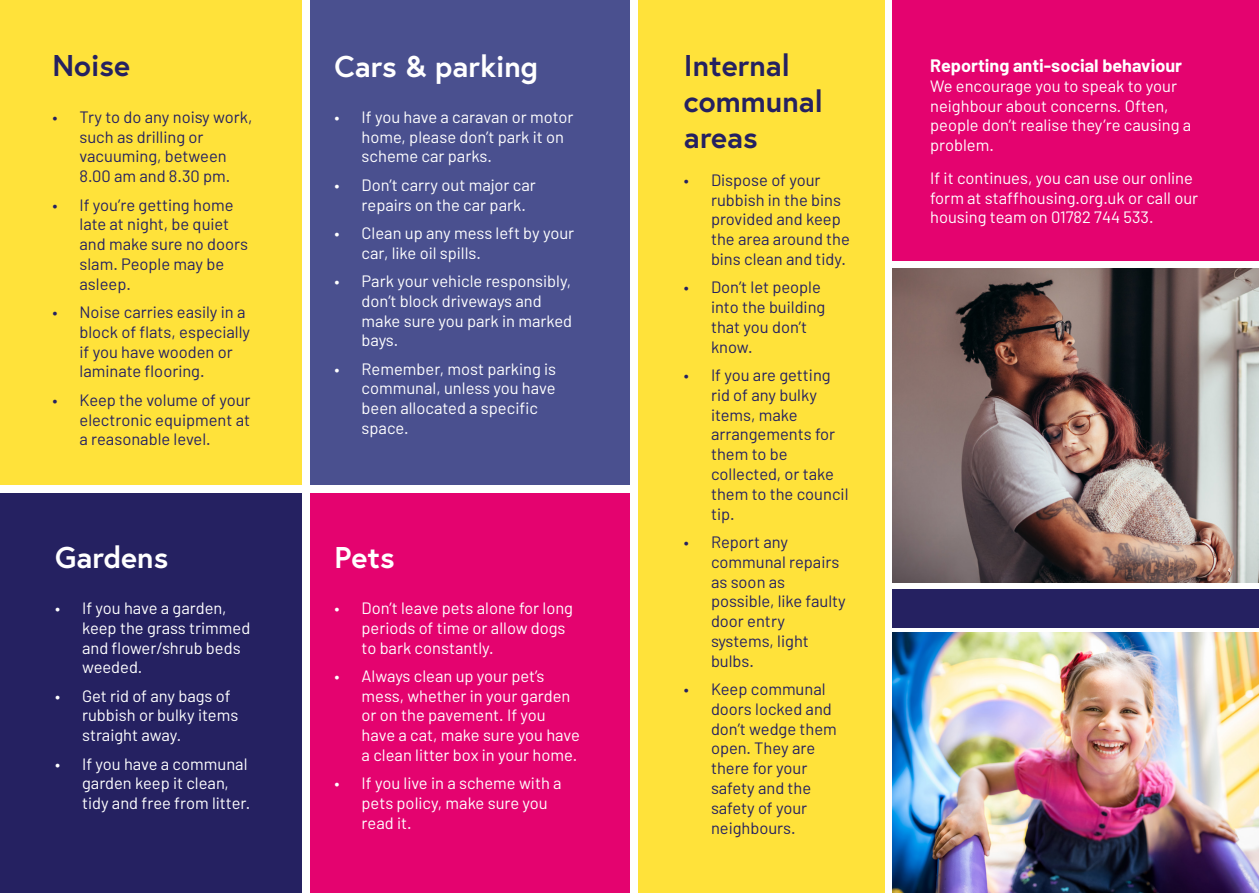
<style>
.page{position:relative;width:1259px;height:893px;background:#fff}
.page>*{position:absolute;margin:0;border:0;box-sizing:border-box;transform-origin:0 0}
.t1{font:700 30px/36px "Europa";color:#252161}
.t2{font:700 30px "Europa";color:#fff}
.t3{font:700 18px "Barlow";color:#fff}
.t4{font:16.5px/19.8px "Barlow";color:#fff}
.t5{font:16.5px/19.8px "Barlow";color:#252161}
</style>
<div class="page">
<div style="left:0;top:0;width:302px;height:485px;background:#ffe23a"></div>
<div style="left:310px;top:0;width:319px;height:485px;background:#4a508f"></div>
<div style="left:310px;top:494px;width:319px;height:399px;background:#e4036f"></div>
<div style="left:892px;top:1px;width:367px;height:260px;background:#e4036f"></div>
<div style="left:0;top:494px;width:302px;height:399px;background:#252161"></div>
<div style="left:892px;top:589px;width:367px;height:38px;background:#252161"></div>
<div style="left:638px;top:0;width:246px;height:893px;background:#ffe23a"></div>
<img style="left:892px;top:269px;width:367px;height:314px">
<img style="left:892px;top:633px;width:367px;height:260px">
<p class="t1" style="left:52px;top:47px;width:79px">Noise</p>
<p class="t5" style="left:79px;top:107px;width:174px;text-indent:-27px">• Try to do any noisy work, such as drilling or vacuuming, between<br>8.00 am and 8.30 pm.</p>
<p class="t5" style="left:79px;top:194px;width:170px;text-indent:-27px">• If you’re getting home late at night, be quiet and make sure no doors slam. People may be asleep.</p>
<p class="t5" style="left:79px;top:302px;width:172px;text-indent:-27px">• Noise carries easily in a block of flats, especially if you have wooden or laminate flooring.</p>
<p class="t5" style="left:79px;top:389px;width:173px;text-align:justify;text-indent:-27px">• Keep the volume of your electronic equipment at a reasonable level.</p>
<p class="t2" style="left:55px;top:537px;width:115px">Gardens</p>
<p class="t4" style="left:82px;top:598px;width:170px;text-indent:-27px">• If you have a garden, keep the grass trimmed and flower/shrub beds weeded.</p>
<p class="t4" style="left:82px;top:685px;width:158px;text-indent:-27px">• Get rid of any bags of rubbish or bulky items straight away.</p>
<p class="t4" style="left:82px;top:753px;width:170px;text-indent:-27px">• If you have a communal garden keep it clean, tidy and free from litter.</p>
<p class="t2" style="left:334px;top:46px;width:205px">Cars &amp; parking</p>
<p class="t4" style="left:361px;top:107px;width:213px;text-indent:-27px">• If you have a caravan or motor home, please don’t park it on scheme car parks.</p>
<p class="t4" style="left:361px;top:174px;width:176px;text-indent:-27px">• Don’t carry out major car repairs on the car park.</p>
<p class="t4" style="left:361px;top:223px;width:214px;text-indent:-27px">• Clean up any mess left by your car, like oil spills.</p>
<p class="t4" style="left:361px;top:271px;width:212px;text-indent:-27px">• Park your vehicle responsibly, don’t block driveways and make sure you park in marked bays.</p>
<p class="t4" style="left:361px;top:358px;width:196px;text-indent:-27px">• Remember, most parking is communal, unless you have been allocated a specific space.</p>
<p class="t2" style="left:334px;top:537px;width:61px">Pets</p>
<p class="t4" style="left:361px;top:598px;width:213px;text-indent:-27px">• Don’t leave pets alone for long periods of time or allow dogs to bark constantly.</p>
<p class="t4" style="left:361px;top:666px;width:220px;text-indent:-27px">• Always clean up your pet’s mess, whether in your garden or on the pavement. If you have a cat, make sure you have a clean litter box in your home.</p>
<p class="t4" style="left:361px;top:773px;width:201px;text-indent:-27px">• If you live in a scheme with a pets policy, make sure you read it.</p>
<p class="t1" style="left:684px;top:47px;width:140px">Internal communal areas</p>
<p class="t3" style="left:930px;top:54px;width:253px">Reporting anti-social behaviour</p>
<p class="t4" style="left:930px;top:76px;width:262px">We encourage you to speak to your neighbour about concerns. Often, people don’t realise they’re causing a problem.</p>
<p class="t4" style="left:930px;top:167px;width:269px">If it continues, you can use our online form at staffhousing.org.uk or call our housing team on 01782 744 533.</p>
<p class="t5" style="left:711px;top:170px;width:140px;text-indent:-27px">• Dispose of your rubbish in the bins provided and keep the area around the bins clean and tidy.</p>
<p class="t5" style="left:711px;top:277px;width:116px;text-indent:-27px">• Don’t let people into the building that you don’t know.</p>
<p class="t5" style="left:711px;top:365px;width:139px;text-indent:-27px">• If you are getting rid of any bulky items, make arrangements for them to be collected, or take them to the council tip.</p>
<p class="t5" style="left:711px;top:532px;width:136px;text-indent:-27px">• Report any communal repairs as soon as possible, like faulty door entry systems, light bulbs.</p>
<p class="t5" style="left:711px;top:679px;width:127px;text-indent:-27px">• Keep communal doors locked and don’t wedge them open. They are there for your safety and the safety of your neighbours.</p>
</div>
